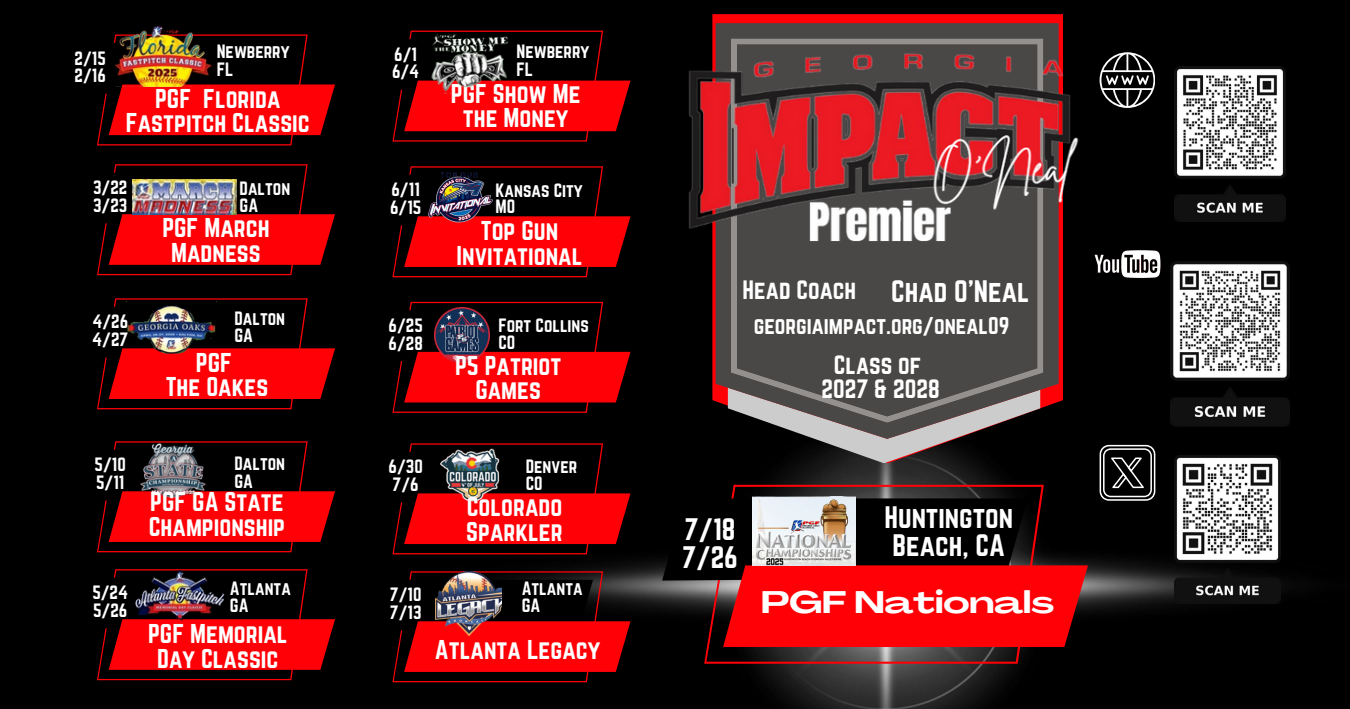
<style>
.page{position:relative;width:1350px;height:709px;background:#000}
.page>*{position:absolute;margin:0;border:0;box-sizing:border-box;transform-origin:0 0}
.t1{font:700 30.75px "Agrandir Grand";color:#fff}
.t2{font:27.15px/28.3px "Norwester";color:#fff;text-align:center}
.t3{font:23.85px/24.5px "Norwester";color:#fff;text-align:center}
.t4{font:23.25px/23.9px "Norwester";color:#fff;text-align:center}
.t5{font:21.3px "Norwester";color:#fff}
.t6{font:16.8px/17.1px "Norwester";color:#fff}
</style>
<div class="page">
<img style="left:392px;top:444px;width:893px;height:265px">
<svg style="left:704px;top:485px;width:340px;height:178px"></svg>
<svg style="left:662px;top:498px;width:426px;height:149px"></svg>
<img style="left:753px;top:496px;width:102px;height:70px">
<svg style="left:392px;top:31px;width:239px;height:111px"></svg>
<img style="left:419px;top:33px;width:99px;height:60px">
<svg style="left:392px;top:302px;width:239px;height:111px"></svg>
<img style="left:434px;top:307px;width:55px;height:55px">
<svg style="left:97px;top:298px;width:238px;height:111px"></svg>
<img style="left:126px;top:302px;width:90px;height:59px">
<svg style="left:97px;top:569px;width:238px;height:111px"></svg>
<img style="left:119px;top:571px;width:122px;height:53px">
<svg style="left:392px;top:166px;width:239px;height:111px"></svg>
<img style="left:428px;top:166px;width:64px;height:64px">
<svg style="left:392px;top:443px;width:239px;height:111px"></svg>
<img style="left:441px;top:445px;width:60px;height:60px">
<svg style="left:97px;top:441px;width:238px;height:111px"></svg>
<img style="left:125px;top:441px;width:98px;height:60px">
<svg style="left:392px;top:571px;width:239px;height:111px"></svg>
<img style="left:435px;top:572px;width:66px;height:64px">
<svg style="left:97px;top:164px;width:238px;height:111px"></svg>
<img style="left:133px;top:179px;width:103px;height:35px">
<svg style="left:97px;top:34px;width:238px;height:111px"></svg>
<img style="left:110px;top:26px;width:107px;height:60px">
<svg style="left:728px;top:439px;width:312px;height:24px"></svg>
<svg style="left:716px;top:269px;width:342px;height:170px"></svg>
<svg style="left:731px;top:269px;width:312px;height:154px;fill:#4a4847"></svg>
<img style="left:688px;top:14px;width:412px;height:255px">
<img style="left:1174px;top:67px;width:111px;height:155px">
<img style="left:1170px;top:261px;width:120px;height:166px">
<img style="left:1174px;top:455px;width:107px;height:151px">
<svg style="left:1100px;top:52px;width:55px;height:55px"></svg>
<svg style="left:1100px;top:445px;width:55px;height:56px"></svg>
<img style="left:1090px;top:244px;width:71px;height:34px">
<p class="t6" style="left:75px;top:49px;width:33px;line-height:17.7px">2/15<br>2/16</p>
<p class="t6" style="left:516px;top:43px;width:74px">Newberry<br>FL</p>
<p class="t6" style="left:217px;top:43px;width:74px">Newberry<br>FL</p>
<p class="t6" style="left:394px;top:45px;width:24px">6/1</p>
<p class="t6" style="left:392px;top:63px;width:29px">6/4</p>
<p class="t3" style="left:451px;top:81px;width:131px">PGF Show Me the Money</p>
<p class="t3" style="left:126px;top:86px;width:185px">PGF Florida<br>Fastpitch Classic</p>
<p class="t6" style="left:93px;top:179px;width:36px;line-height:17.7px">3/22<br>3/23</p>
<h3 class="t6" style="left:240px;top:179px;width:52px">Dalton<br>GA</h3>
<p class="t6" style="left:391px;top:181px;width:30px">6/11</p>
<p class="t6" style="left:390px;top:199px;width:33px">6/15</p>
<h3 class="t6" style="left:496px;top:181px;width:89px">Kansas City<br>MO</h3>
<h4 class="t3" style="left:162px;top:216px;width:109px">PGF March<br>Madness</h4>
<p class="t3" style="left:457px;top:219px;width:127px">Top Gun<br>Invitational</p>
<p class="t4" style="left:743px;top:278px;width:115px">Head Coach</p>
<h3 class="t2" style="left:891px;top:277px;width:140px">Chad O’Neal</h3>
<p class="t6" style="left:92px;top:313px;width:37px">4/26</p>
<h3 class="t6" style="left:92px;top:331px;width:38px">4/27</h3>
<p class="t6" style="left:235px;top:309px;width:52px">Dalton</p>
<p class="t6" style="left:235px;top:327px;width:20px">GA</p>
<p class="t3" style="left:166px;top:350px;width:104px">PGF<br>The Oakes</p>
<p class="t6" style="left:389px;top:317px;width:36px">6/25</p>
<p class="t6" style="left:389px;top:334px;width:36px">6/28</p>
<p class="t6" style="left:498px;top:316px;width:92px">Fort Collins</p>
<h3 class="t6" style="left:498px;top:333px;width:18px">CO</h3>
<p class="t3" style="left:455px;top:353px;width:108px">P5 Patriot<br>Games</p>
<p class="t5" style="left:754px;top:312px;width:257px">georgiaimpact.org/oneal09</p>
<p class="t4" style="left:822px;top:353px;width:120px">Class of<br>2027 &amp; 2028</p>
<p class="t6" style="left:95px;top:456px;width:33px">5/10</p>
<p class="t6" style="left:96px;top:474px;width:30px">5/11</p>
<h3 class="t6" style="left:235px;top:455px;width:52px">Dalton</h3>
<h2 class="t6" style="left:235px;top:472px;width:20px">GA</h2>
<h3 class="t3" style="left:149px;top:489px;width:138px;text-align:left">PGF GA State<br>Championship</h3>
<p class="t6" style="left:389px;top:458px;width:36px">6/30</p>
<p class="t6" style="left:393px;top:476px;width:28px">7/6</p>
<p class="t6" style="left:526px;top:458px;width:53px">Denver<br>CO</p>
<p class="t3" style="left:466px;top:494px;width:98px;text-align:left">Colorado<br>Sparkler</p>
<p class="t2" style="left:682px;top:514px;width:57px;text-align:left">7/18<br>7/26</p>
<p class="t2" style="left:885px;top:503px;width:130px">Huntington<br>Beach, CA</p>
<p class="t6" style="left:92px;top:584px;width:37px">5/24</p>
<p class="t6" style="left:93px;top:601px;width:36px">5/26</p>
<p class="t6" style="left:230px;top:579px;width:62px">Atlanta</p>
<p class="t6" style="left:230px;top:596px;width:20px">GA</p>
<p class="t6" style="left:390px;top:586px;width:33px">7/10</p>
<p class="t6" style="left:390px;top:604px;width:33px">7/13</p>
<p class="t6" style="left:522px;top:580px;width:62px">Atlanta</p>
<p class="t6" style="left:522px;top:597px;width:20px">GA</p>
<p class="t1" style="left:761px;top:590px;width:295px">PGF Nationals</p>
<p class="t3" style="left:148px;top:621px;width:141px">PGF Memorial<br>Day Classic</p>
<h3 class="t3" style="left:435px;top:637px;width:167px">Atlanta Legacy</h3>
</div>
